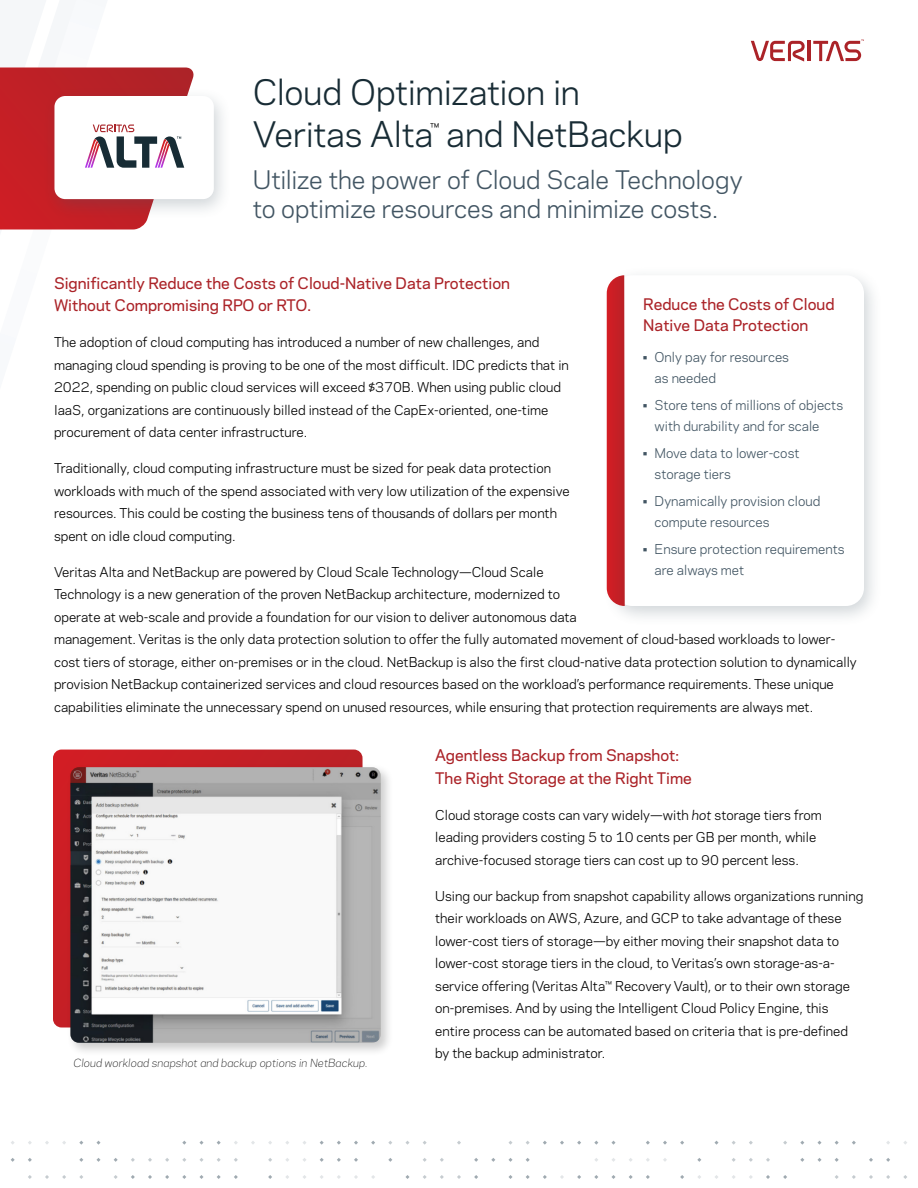
<style>
.page{position:relative;width:918px;height:1188px;background:#fff}
.page>*{position:absolute;margin:0;border:0;box-sizing:border-box;transform-origin:0 0}
.t1{font:33px/42px "Polaris";letter-spacing:-.01em;color:#182c35}
.t2{font:24px/28.8px "Polaris";letter-spacing:-.005em;color:#425563}
.t3{font:16.5px "Polaris";color:#000}
.Paragraph_Title{font:500 15px/22.5px "Polaris";color:#ab2328}
.Quote_Body{font:500 15px/21px "Polaris";color:#ab2328}
.Body_Copy{font:12.75px/22.5px "Polaris";color:#000}
.t4{font:12.75px/21px "Polaris";color:#425563}
.t5{font:italic 300 10.5px "Polaris";color:#000}
.s1{font-style:italic}
</style>
<div class="page">
<svg style="left:783px;top:1175px;width:4px;height:4px"></svg>
<svg style="left:766px;top:1158px;width:4px;height:4px"></svg>
<svg style="left:766px;top:1175px;width:4px;height:4px"></svg>
<svg style="left:749px;top:1158px;width:4px;height:4px"></svg>
<svg style="left:714px;top:1141px;width:5px;height:4px"></svg>
<svg style="left:697px;top:1158px;width:4px;height:4px"></svg>
<svg style="left:680px;top:1141px;width:4px;height:4px"></svg>
<svg style="left:680px;top:1175px;width:4px;height:4px"></svg>
<svg style="left:663px;top:1141px;width:4px;height:4px"></svg>
<svg style="left:646px;top:1141px;width:4px;height:4px"></svg>
<svg style="left:646px;top:1175px;width:4px;height:4px"></svg>
<svg style="left:629px;top:1175px;width:4px;height:4px"></svg>
<svg style="left:611px;top:1141px;width:5px;height:4px"></svg>
<svg style="left:611px;top:1175px;width:5px;height:4px"></svg>
<svg style="left:594px;top:1175px;width:4px;height:4px"></svg>
<svg style="left:577px;top:1141px;width:4px;height:4px"></svg>
<svg style="left:577px;top:1175px;width:4px;height:4px"></svg>
<svg style="left:560px;top:1141px;width:4px;height:4px"></svg>
<svg style="left:560px;top:1175px;width:4px;height:4px"></svg>
<svg style="left:543px;top:1141px;width:4px;height:4px"></svg>
<svg style="left:543px;top:1175px;width:4px;height:4px"></svg>
<svg style="left:526px;top:1158px;width:4px;height:4px"></svg>
<svg style="left:526px;top:1175px;width:4px;height:4px"></svg>
<svg style="left:508px;top:1141px;width:5px;height:4px"></svg>
<svg style="left:508px;top:1158px;width:5px;height:4px"></svg>
<svg style="left:508px;top:1175px;width:5px;height:4px"></svg>
<svg style="left:491px;top:1158px;width:4px;height:4px"></svg>
<svg style="left:474px;top:1158px;width:4px;height:4px"></svg>
<svg style="left:474px;top:1175px;width:4px;height:4px"></svg>
<svg style="left:457px;top:1141px;width:4px;height:4px"></svg>
<svg style="left:457px;top:1175px;width:4px;height:4px"></svg>
<svg style="left:440px;top:1158px;width:4px;height:4px"></svg>
<svg style="left:440px;top:1175px;width:4px;height:4px"></svg>
<svg style="left:423px;top:1175px;width:4px;height:4px"></svg>
<svg style="left:405px;top:1141px;width:5px;height:4px"></svg>
<svg style="left:405px;top:1175px;width:5px;height:4px"></svg>
<svg style="left:388px;top:1158px;width:4px;height:4px"></svg>
<svg style="left:371px;top:1141px;width:4px;height:4px"></svg>
<svg style="left:354px;top:1141px;width:4px;height:4px"></svg>
<svg style="left:354px;top:1158px;width:4px;height:4px"></svg>
<svg style="left:354px;top:1175px;width:4px;height:4px"></svg>
<svg style="left:337px;top:1141px;width:4px;height:4px"></svg>
<svg style="left:337px;top:1158px;width:4px;height:4px"></svg>
<svg style="left:320px;top:1158px;width:4px;height:4px"></svg>
<svg style="left:268px;top:1158px;width:4px;height:4px"></svg>
<svg style="left:268px;top:1175px;width:4px;height:4px"></svg>
<svg style="left:234px;top:1158px;width:4px;height:4px"></svg>
<svg style="left:234px;top:1175px;width:4px;height:4px"></svg>
<svg style="left:217px;top:1175px;width:4px;height:4px"></svg>
<svg style="left:199px;top:1141px;width:5px;height:4px"></svg>
<svg style="left:199px;top:1158px;width:5px;height:4px"></svg>
<svg style="left:199px;top:1175px;width:5px;height:4px"></svg>
<svg style="left:182px;top:1175px;width:4px;height:4px"></svg>
<svg style="left:165px;top:1158px;width:4px;height:4px"></svg>
<svg style="left:165px;top:1175px;width:4px;height:4px"></svg>
<svg style="left:148px;top:1158px;width:4px;height:4px"></svg>
<svg style="left:148px;top:1175px;width:4px;height:4px"></svg>
<svg style="left:131px;top:1158px;width:4px;height:4px"></svg>
<svg style="left:131px;top:1175px;width:4px;height:4px"></svg>
<svg style="left:114px;top:1158px;width:4px;height:4px"></svg>
<svg style="left:114px;top:1175px;width:4px;height:4px"></svg>
<svg style="left:96px;top:1141px;width:5px;height:4px"></svg>
<svg style="left:96px;top:1158px;width:5px;height:4px"></svg>
<svg style="left:79px;top:1158px;width:4px;height:4px"></svg>
<svg style="left:79px;top:1175px;width:4px;height:4px"></svg>
<svg style="left:62px;top:1175px;width:4px;height:4px"></svg>
<svg style="left:45px;top:1175px;width:4px;height:4px"></svg>
<svg style="left:28px;top:1158px;width:4px;height:4px"></svg>
<svg style="left:28px;top:1175px;width:4px;height:4px"></svg>
<svg style="left:11px;top:1158px;width:4px;height:4px"></svg>
<svg style="left:903px;top:1175px;width:4px;height:4px"></svg>
<svg style="left:886px;top:1158px;width:4px;height:4px"></svg>
<svg style="left:886px;top:1175px;width:4px;height:4px"></svg>
<svg style="left:869px;top:1158px;width:4px;height:4px"></svg>
<svg style="left:869px;top:1175px;width:4px;height:4px"></svg>
<svg style="left:852px;top:1141px;width:4px;height:4px"></svg>
<svg style="left:852px;top:1175px;width:4px;height:4px"></svg>
<svg style="left:835px;top:1158px;width:4px;height:4px"></svg>
<svg style="left:835px;top:1175px;width:4px;height:4px"></svg>
<svg style="left:817px;top:1141px;width:5px;height:4px"></svg>
<svg style="left:817px;top:1158px;width:5px;height:4px"></svg>
<svg style="left:800px;top:1158px;width:4px;height:4px"></svg>
<hr style="left:808px;top:41px;width:3px;height:20px;background:#ab2328">
<svg style="left:751px;top:41px;width:54px;height:21px"></svg>
<svg style="left:813px;top:39px;width:51px;height:22px"></svg>
<div style="left:43px;top:87px;width:190px;height:133px;background:#425563;opacity:.25"></div>
<div style="left:54px;top:96px;width:160px;height:103px;background:#fff;border-radius:11px"></div>
<svg style="left:0;top:67px;width:195px;height:163px"></svg>
<svg style="left:53px;top:750px;width:310px;height:278px;background:#c92026"></svg>
<div style="left:67px;top:764px;width:327px;height:292px;background:#000;opacity:.2"></div>
<img style="left:70px;top:767px;width:311px;height:276px">
<div style="left:602px;top:266px;width:281px;height:361px;background:#425563;opacity:.25"></div>
<div style="left:614px;top:275px;width:250px;height:331px;background:#fff;border-radius:18px"></div>
<svg style="left:607px;top:275px;width:18px;height:331px;background:#c92a30"></svg>
<h1 class="t1" style="left:253px;top:70px;width:432px">Cloud Optimization in<br>Veritas Alta and NetBackup</h1>
<h2 class="t2" style="left:253px;top:165px;width:491px">Utilize the power of Cloud Scale Technology to optimize resources and minimize costs.</h2>
<p class="t3" style="left:430px;top:117px;width:10px">™</p>
<p class="Paragraph_Title" style="left:54px;top:271px;width:458px">Significantly Reduce the Costs of Cloud-Native Data Protection<br>Without Compromising RPO or RTO.</p>
<p class="Body_Copy" style="left:54px;top:330px;width:516px">The adoption of cloud computing has introduced a number of new challenges, and managing cloud spending is proving to be one of the most difficult. IDC predicts that in 2022, spending on public cloud services will exceed $370B. When using public cloud IaaS, organizations are continuously billed instead of the CapEx-oriented, one-time procurement of data center infrastructure.</p>
<p class="Body_Copy" style="left:54px;top:456px;width:517px">Traditionally, cloud computing infrastructure must be sized for peak data protection workloads with much of the spend associated with very low utilization of the expensive resources. This could be costing the business tens of thousands of dollars per month spent on idle cloud computing.</p>
<p class="Body_Copy" style="left:54px;top:560px;width:804px">Veritas Alta and NetBackup are powered by Cloud Scale Technology—Cloud Scale<br>Technology is a new generation of the proven NetBackup architecture, modernized to<br>operate at web-scale and provide a foundation for our vision to deliver autonomous data<br>management. Veritas is the only data protection solution to offer the fully automated movement of cloud-based workloads to lower&shy;cost tiers of storage, either on-premises or in the cloud. NetBackup is also the first cloud-native data protection solution to dynamically provision NetBackup containerized services and cloud resources based on the workload’s performance requirements. These unique capabilities eliminate the unnecessary spend on unused resources, while ensuring that protection requirements are always met.</p>
<p class="Paragraph_Title" style="left:435px;top:743px;width:258px">Agentless Backup from Snapshot:<br>The Right Storage at the Right Time</p>
<p class="Body_Copy" style="left:435px;top:803px;width:388px">Cloud storage costs can vary widely—with <span class="s1">hot</span> storage tiers from leading providers costing 5 to 10 cents per GB per month, while archive-focused storage tiers can cost up to 90 percent less.</p>
<p class="Body_Copy" style="left:435px;top:884px;width:430px">Using our backup from snapshot capability allows organizations running their workloads on AWS, Azure, and GCP to take advantage of these lower-cost tiers of storage—by either moving their snapshot data to lower-cost storage tiers in the cloud, to Veritas’s own storage-as-a&shy;service offering (Veritas Alta™ Recovery Vault), or to their own storage on-premises. And by using the Intelligent Cloud Policy Engine, this entire process can be automated based on criteria that is pre-defined by the backup administrator.</p>
<p class="t5" style="left:73px;top:1055px;width:296px">Cloud workload snapshot and backup options in NetBackup.</p>
<p class="Quote_Body" style="left:643px;top:293px;width:193px">Reduce the Costs of Cloud<br>Native Data Protection</p>
<p class="t4" style="left:655px;top:346px;width:136px;text-indent:-12px">• Only pay for resources as needed</p>
<p class="t4" style="left:655px;top:394px;width:190px;text-indent:-12px">• Store tens of millions of objects with durability and for scale</p>
<p class="t4" style="left:655px;top:442px;width:146px;text-indent:-12px">• Move data to lower-cost storage tiers</p>
<p class="t4" style="left:655px;top:490px;width:167px;text-indent:-12px">• Dynamically provision cloud compute resources</p>
<p class="t4" style="left:655px;top:537px;width:192px;text-indent:-12px">• Ensure protection requirements are always met</p>
</div>
